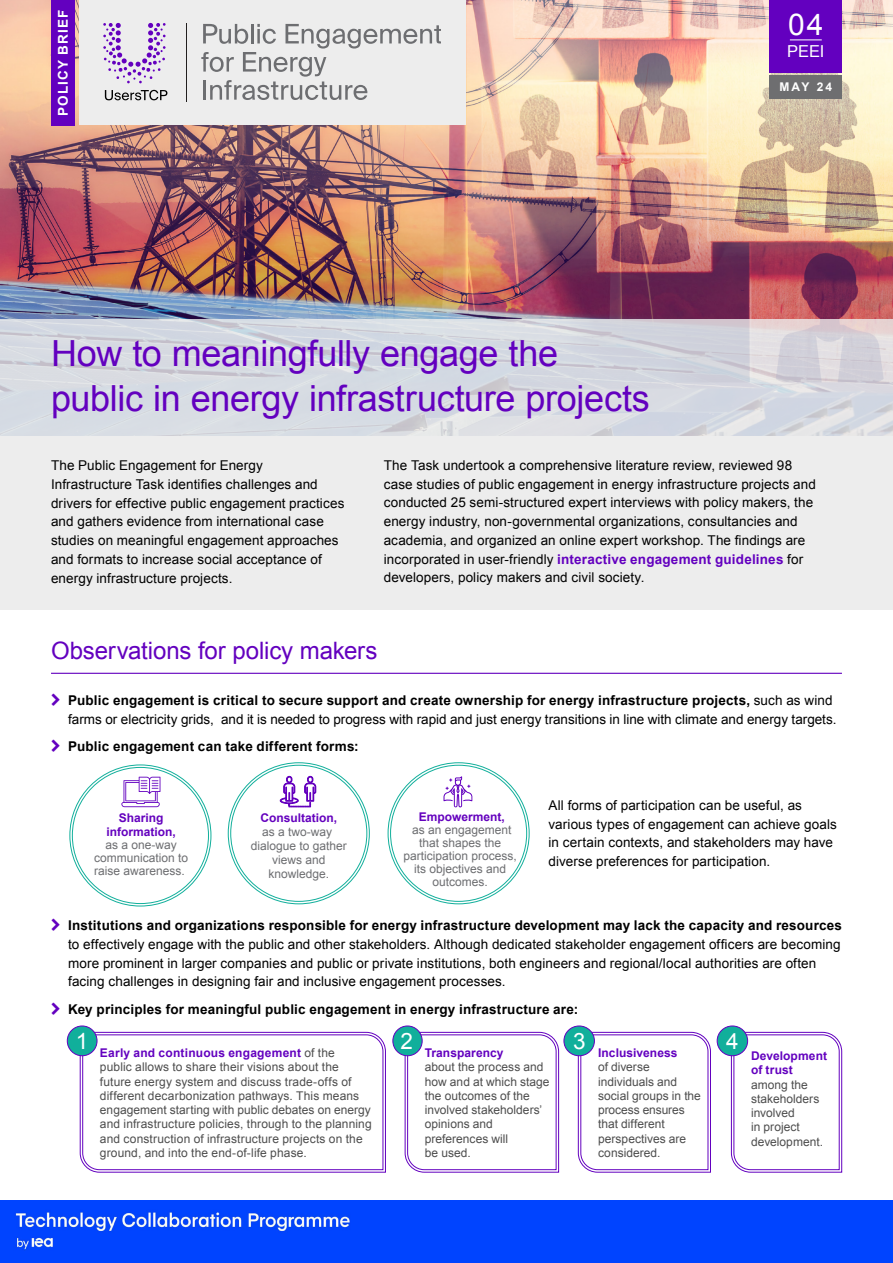
<style>
.page{position:relative;width:893px;height:1263px;background:#fff}
.page>*{position:absolute;margin:0;border:0;box-sizing:border-box;transform-origin:0 0}
.t1{font:36px/45px "Arial";letter-spacing:-.01em;color:#6300bf}
.t2{font:30px "Arial";color:#fff}
.t3{font:24px "Arial";letter-spacing:-.005em;color:#6300bf}
.t4{font:22.5px "Arial";color:#fff}
.t5{font:16.5px "Arial";color:#fff}
.t6{font:13.5px/18.8px "Arial";letter-spacing:.005em;color:#000}
.t7{font:700 13.5px "Arial";letter-spacing:.015em;color:#000}
.t8{font:700 13.5px "Arial";letter-spacing:.085em;color:#fff}
.t9{font:12px/14.2px "Arial";letter-spacing:.005em;color:#4d4d4d}
.t10{font:12px/13px "Arial";color:#6d6e71;text-align:center}
.t11{font:700 12px/14.4px "Arial";color:#6400be;text-align:center}
.t12{font:700 12px/14.2px "Arial";letter-spacing:.005em;color:#6300bf}
.t13{font:700 12px "Arial";color:#fff}
.s1{font-weight:700;color:#6300bf}
.s2{font-weight:700}
</style>
<div class="page">
<img style="left:0;top:0;width:893px;height:320px">
<div style="left:79px;top:0;width:387px;height:125px;background:#ededed"></div>
<svg style="left:105px;top:90px;width:62px;height:10px"></svg>
<svg style="left:104px;top:23px;width:62px;height:60px"></svg>
<hr style="left:186px;top:24px;width:1px;height:77px;background:#221f1f">
<svg style="left:201px;top:24px;width:239px;height:76px"></svg>
<div style="left:0;top:437px;width:893px;height:173px;background:#ededed"></div>
<div style="left:0;top:1200px;width:893px;height:63px;background:#04f"></div>
<div style="left:51px;top:0;width:24px;height:125px;background:#6300bf"></div>
<svg style="left:0;top:320px;width:893px;height:117px;background:#d6d9e0"></svg>
<hr style="left:51px;top:673px;width:791px;height:1px;background:#6300bf">
<svg style="left:121px;top:777px;width:39px;height:30px"></svg>
<svg style="left:280px;top:776px;width:36px;height:31px"></svg>
<svg style="left:443px;top:776px;width:29px;height:31px"></svg>
<svg style="left:80px;top:1032px;width:306px;height:141px"></svg>
<svg style="left:405px;top:1032px;width:154px;height:141px"></svg>
<svg style="left:578px;top:1032px;width:133px;height:141px"></svg>
<svg style="left:731px;top:1032px;width:111px;height:141px"></svg>
<div style="left:67px;top:1026px;width:30px;height:30px;background:#11af9b;border-radius:50%"></div>
<div style="left:67px;top:1025px;width:30px;height:31px;border:1px solid #6300bf;border-radius:50%"></div>
<div style="left:393px;top:1026px;width:29px;height:30px;background:#11af9b;border-radius:50%"></div>
<div style="left:392px;top:1025px;width:31px;height:31px;border:1px solid #6300bf;border-radius:50%"></div>
<div style="left:717px;top:1026px;width:31px;height:30px;background:#11af9b;border-radius:50%"></div>
<div style="left:717px;top:1025px;width:31px;height:31px;border:1px solid #6300bf;border-radius:50%"></div>
<div style="left:564px;top:1026px;width:30px;height:30px;background:#11af9b;border-radius:50%"></div>
<div style="left:564px;top:1025px;width:31px;height:31px;border:1px solid #6300bf;border-radius:50%"></div>
<div style="left:770px;top:0;width:72px;height:72px;background:#6300bf"></div>
<hr style="left:790px;top:40px;width:32px;height:1px;background:#fff">
<div style="left:770px;top:75px;width:72px;height:23px;background:#6e6e70"></div>
<p class="t8" style="left:54px;top:116px;width:108px;rotate:-90deg">POLICY BRIEF</p>
<h1 class="t1" style="left:51px;top:332px;width:600px">How to meaningfully engage the public in energy infrastructure projects</h1>
<h2 class="t2" style="left:788px;top:5px;width:37px">04</h2>
<p class="t5" style="left:787px;top:41px;width:38px">PEEI</p>
<p class="t13" style="left:779px;top:79px;width:54px">MAY 24</p>
<p class="t6" style="left:51px;top:456px;width:295px">The Public Engagement for Energy Infrastructure Task identifies challenges and drivers for effective public engagement practices and gathers evidence from international case studies on meaningful engagement approaches and formats to increase social acceptance of energy infrastructure projects.</p>
<p class="t6" style="left:384px;top:456px;width:434px">The Task undertook a comprehensive literature review, reviewed 98 case studies of public engagement in energy infrastructure projects and conducted 25 semi-structured expert interviews with policy makers, the energy industry, non-governmental organizations, consultancies and academia, and organized an online expert workshop. The findings are incorporated in user-friendly <span class="s1">interactive engagement guidelines</span> for developers, policy makers and civil society.</p>
<h3 class="t3" style="left:51px;top:635px;width:328px">Observations for policy makers</h3>
<p class="t6" style="left:68px;top:691px;width:770px"><span class="s2">Public engagement is critical to secure support and create ownership for energy infrastructure projects,</span> such as wind farms or electricity grids, and it is needed to progress with rapid and just energy transitions in line with climate and energy targets.</p>
<p class="t7" style="left:68px;top:737px;width:292px">Public engagement can take different forms:</p>
<p class="t11" style="left:106px;top:811px;width:71px">Sharing information,</p>
<p class="t10" style="left:94px;top:838px;width:96px">as a one-way communication to raise awareness.</p>
<p class="t11" style="left:260px;top:811px;width:78px">Consultation,</p>
<p class="t10" style="left:251px;top:824px;width:98px;line-height:14px">as a two-way dialogue to gather views and knowledge.</p>
<p class="t11" style="left:419px;top:809px;width:87px">Empowerment,</p>
<p class="t10" style="left:403px;top:823px;width:115px">as an engagement that shapes the participation process, its objectives and outcomes.</p>
<p class="t6" style="left:548px;top:796px;width:290px">All forms of participation can be useful, as various types of engagement can achieve goals in certain contexts, and stakeholders may have diverse preferences for participation.</p>
<p class="t7" style="left:68px;top:916px;width:775px">Institutions and organizations responsible for energy infrastructure development may lack the capacity and resources</p>
<p class="t6" style="left:68px;top:935px;width:774px">to effectively engage with the public and other stakeholders. Although dedicated stakeholder engagement officers are becoming more prominent in larger companies and public or private institutions, both engineers and regional/local authorities are often facing challenges in designing fair and inclusive engagement processes.</p>
<p class="t7" style="left:68px;top:1000px;width:511px">Key principles for meaningful public engagement in energy infrastructure are:</p>
<h3 class="t4" style="left:76px;top:1026px;width:14px">1</h3>
<h3 class="t4" style="left:401px;top:1026px;width:14px">2</h3>
<h3 class="t4" style="left:573px;top:1026px;width:14px">3</h3>
<h3 class="t4" style="left:726px;top:1026px;width:14px">4</h3>
<p class="t9" style="left:100px;top:1046px;width:273px"><span class="s1">Early and continuous engagement</span> of the<br>public allows to share their visions about the future energy system and discuss trade-offs of different decarbonization pathways. This means engagement starting with public debates on energy and infrastructure policies, through to the planning and construction of infrastructure projects on the ground, and into the end-of-life phase.</p>
<p class="t12" style="left:425px;top:1046px;width:80px">Transparency</p>
<p class="t12" style="left:598px;top:1046px;width:81px">Inclusiveness</p>
<p class="t9" style="left:598px;top:1060px;width:104px">of diverse individuals and social groups in the process ensures that different perspectives are considered.</p>
<p class="t12" style="left:751px;top:1049px;width:77px">Development of trust</p>
<p class="t9" style="left:425px;top:1060px;width:126px">about the process and how and at which stage the outcomes of the involved stakeholders’ opinions and preferences will<br>be used.</p>
<p class="t9" style="left:751px;top:1077px;width:73px">among the stakeholders involved<br>in project development.</p>
</div>
